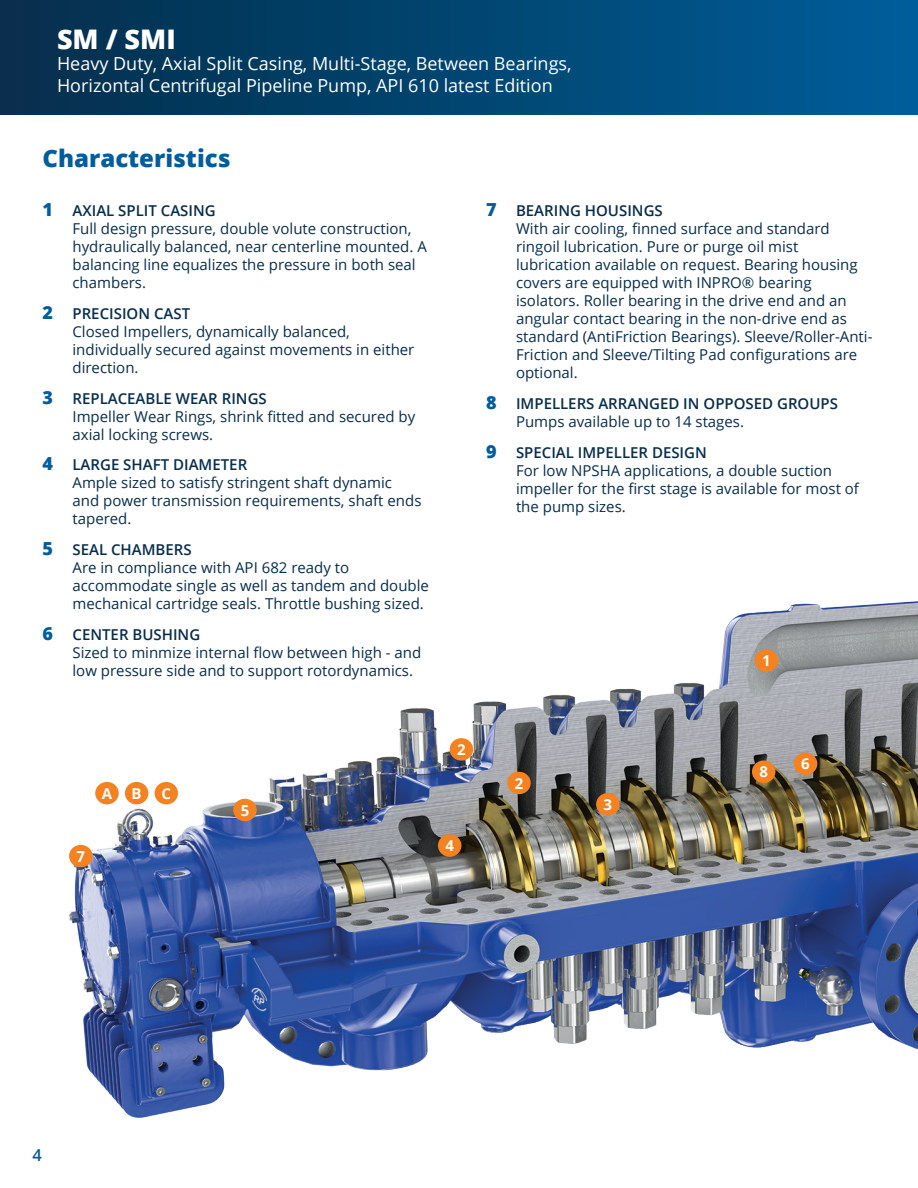
<style>
.page{position:relative;width:918px;height:1188px;background:#fff}
.page>*{position:absolute;margin:0;border:0;box-sizing:border-box;transform-origin:0 0}
.t1{font:800 27px "Open Sans";color:#fff}
.H1_-_maintitle{font:800 24px "Open Sans";color:#005d9c}
.t2{font:18px/21.6px "Open Sans";color:#fff}
.t3{font:600 16.5px "Open Sans";color:#005d9c}
.t4{font:15px/18px "Open Sans";color:#082d4c}
.t5{font:600 15px/18px "Open Sans";color:#082d4c}
.t6{font:700 15px "Open Sans";color:#fff}
.s1{font-weight:800;font-size:18px;color:#005d9c}
.s2{font-weight:600}
.s3{font-weight:400}
</style>
<div class="page">
<div style="left:0;top:0;width:918px;height:115px;background:linear-gradient(to right,#052e4a,#005d99)"></div>
<img style="left:69px;top:601px;width:849px;height:517px">
<div style="left:70px;top:846px;width:22px;height:21px;background:#f58220;border-radius:50%"></div>
<div style="left:69px;top:845px;width:24px;height:22px;border:2px solid #f58220;border-radius:50%"></div>
<div style="left:96px;top:783px;width:22px;height:21px;background:#f58220;border-radius:50%"></div>
<div style="left:95px;top:782px;width:24px;height:22px;border:2px solid #f58220;border-radius:50%"></div>
<div style="left:126px;top:783px;width:22px;height:21px;background:#f58220;border-radius:50%"></div>
<div style="left:125px;top:782px;width:23px;height:22px;border:2px solid #f58220;border-radius:50%"></div>
<div style="left:155px;top:783px;width:22px;height:21px;background:#f58220;border-radius:50%"></div>
<div style="left:155px;top:782px;width:23px;height:22px;border:2px solid #f58220;border-radius:50%"></div>
<div style="left:234px;top:799px;width:22px;height:21px;background:#f58220;border-radius:50%"></div>
<div style="left:233px;top:799px;width:24px;height:22px;border:2px solid #f58220;border-radius:50%"></div>
<div style="left:439px;top:835px;width:22px;height:21px;background:#f58220;border-radius:50%"></div>
<div style="left:438px;top:834px;width:23px;height:23px;border:2px solid #f58220;border-radius:50%"></div>
<div style="left:450px;top:739px;width:22px;height:21px;background:#f58220;border-radius:50%"></div>
<div style="left:450px;top:738px;width:23px;height:23px;border:2px solid #f58220;border-radius:50%"></div>
<div style="left:508px;top:772px;width:22px;height:21px;background:#f58220;border-radius:50%"></div>
<div style="left:507px;top:772px;width:24px;height:22px;border:2px solid #f58220;border-radius:50%"></div>
<div style="left:597px;top:794px;width:22px;height:21px;background:#f58220;border-radius:50%"></div>
<div style="left:596px;top:793px;width:24px;height:22px;border:2px solid #f58220;border-radius:50%"></div>
<div style="left:755px;top:650px;width:22px;height:21px;background:#f58220;border-radius:50%"></div>
<div style="left:755px;top:649px;width:23px;height:23px;border:2px solid #f58220;border-radius:50%"></div>
<div style="left:753px;top:761px;width:22px;height:21px;background:#f58220;border-radius:50%"></div>
<div style="left:752px;top:760px;width:23px;height:23px;border:2px solid #f58220;border-radius:50%"></div>
<div style="left:795px;top:753px;width:22px;height:21px;background:#f58220;border-radius:50%"></div>
<div style="left:794px;top:753px;width:23px;height:22px;border:2px solid #f58220;border-radius:50%"></div>
<h1 class="t1" style="left:57px;top:18px;width:120px">SM / SMI</h1>
<p class="t2" style="left:57px;top:53px;width:516px">Heavy Duty, Axial Split Casing, Multi-Stage, Between Bearings,<br>Horizontal Centrifugal Pipeline Pump, API 610 latest Edition</p>
<p class="H1_-_maintitle" style="left:43px;top:140px;width:190px">Characteristics</p>
<p class="t4" style="left:73px;top:201px;width:356px;text-indent:-30px"><span class="s1">1</span> <span class="s2">AXIAL SPLIT CASING<br></span>Full design pressure, double volute construction, hydraulically balanced, near centerline mounted. A balancing line equalizes the pressure in both seal chambers.</p>
<p class="t4" style="left:73px;top:304px;width:343px;text-indent:-30px"><span class="s1">2</span> <span class="s2">PRECISION CAST<br></span>Closed Impellers, dynamically balanced, individually secured against movements in either direction.</p>
<p class="t4" style="left:73px;top:389px;width:344px;text-indent:-30px"><span class="s1">3</span> <span class="s2">REPLACEABLE WEAR RINGS<br></span>Impeller Wear Rings, shrink fitted and secured by axial locking screws.</p>
<p class="t4" style="left:73px;top:456px;width:350px;text-indent:-30px"><span class="s1">4</span> <span class="s2">LARGE SHAFT DIAMETER<br></span>Ample sized to satisfy stringent shaft dynamic and power transmission requirements, shaft ends tapered.</p>
<p class="t4" style="left:73px;top:540px;width:358px;text-indent:-30px"><span class="s1">5</span> <span class="s2">SEAL CHAMBERS<br></span>Are in compliance with API 682 ready to accommodate single as well as tandem and double mechanical cartridge seals. Throttle bushing sized.</p>
<p class="t4" style="left:73px;top:625px;width:350px;text-indent:-30px"><span class="s1">6</span> <span class="s2">CENTER BUSHING<br></span>Sized to minmize internal flow between high - and low pressure side and to support rotordynamics.</p>
<p class="t4" style="left:516px;top:201px;width:358px;text-indent:-30px"><span class="s1">7</span> <span class="s2">BEARING HOUSINGS<br></span>With air cooling, finned surface and standard ringoil lubrication. Pure or purge oil mist lubrication available on request. Bearing housing covers are equipped with INPRO® bearing isolators. Roller bearing in the drive end and an angular contact bearing in the non-drive end as standard (AntiFriction Bearings). Sleeve/Roller-Anti-Friction and Sleeve/Tilting Pad configurations are optional.</p>
<p class="t5" style="left:516px;top:394px;width:323px;text-indent:-30px"><span class="s1">8</span> IMPELLERS ARRANGED IN OPPOSED GROUPS<br><span class="s3">Pumps available up to 14 stages.</span></p>
<p class="t4" style="left:516px;top:443px;width:344px;text-indent:-30px"><span class="s1">9</span> <span class="s2">SPECIAL IMPELLER DESIGN<br></span>For low NPSHA applications, a double suction impeller for the first stage is available for most of the pump sizes.</p>
<p class="t6" style="left:762px;top:650px;width:10px">1</p>
<p class="t6" style="left:102px;top:783px;width:12px">A</p>
<p class="t6" style="left:132px;top:783px;width:12px">B</p>
<p class="t6" style="left:162px;top:783px;width:11px">C</p>
<p class="t6" style="left:77px;top:846px;width:10px">7</p>
<p class="t6" style="left:241px;top:800px;width:10px">5</p>
<p class="t6" style="left:457px;top:739px;width:10px">2</p>
<p class="t6" style="left:445px;top:835px;width:10px">4</p>
<p class="t6" style="left:515px;top:773px;width:10px">2</p>
<p class="t6" style="left:604px;top:794px;width:10px">3</p>
<p class="t6" style="left:759px;top:761px;width:10px">8</p>
<p class="t6" style="left:801px;top:753px;width:10px">6</p>
<p class="t3" style="left:33px;top:1144px;width:11px">4</p>
</div>
